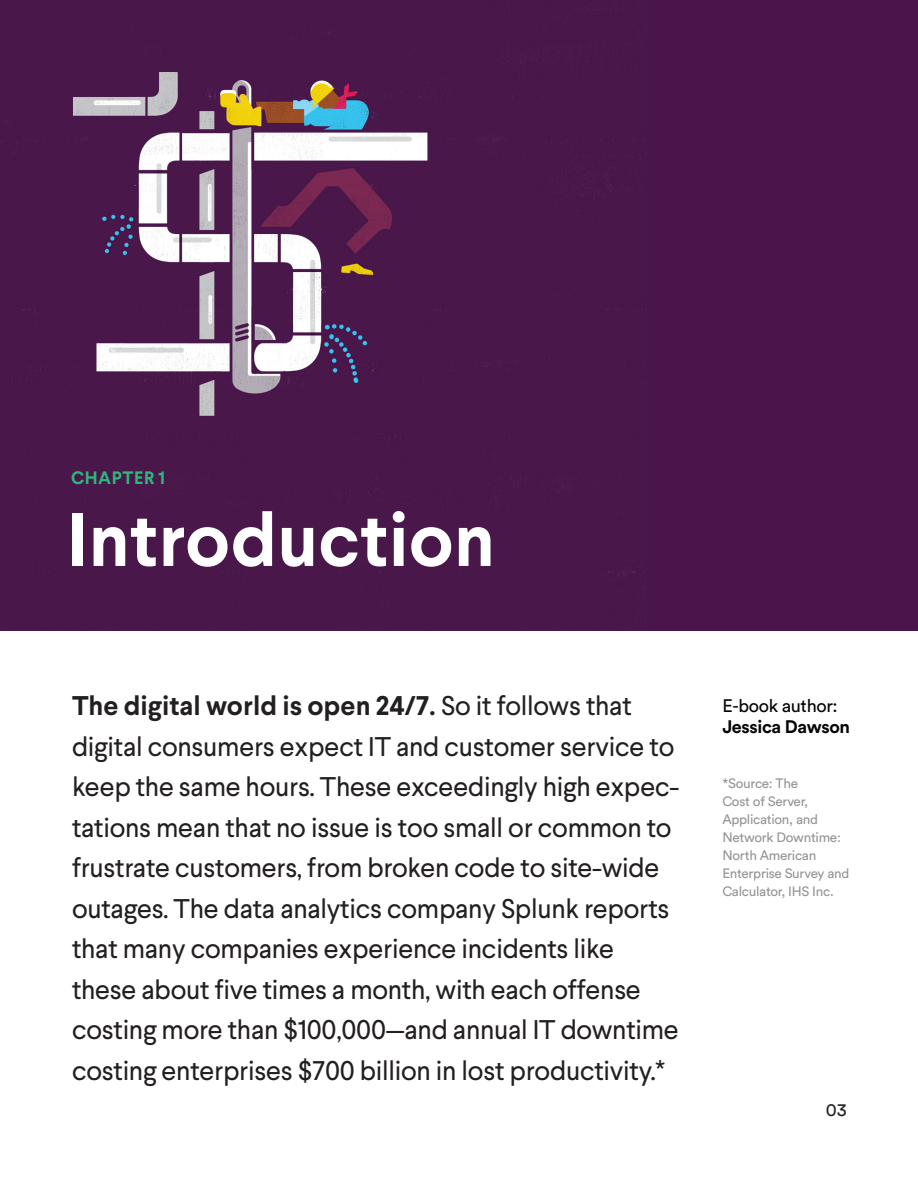
<style>
.page{position:relative;width:918px;height:1188px;background:#fff}
.page>*{position:absolute;margin:0;border:0;box-sizing:border-box;transform-origin:0 0}
.t1{font:700 75px "Larsseit";color:#fff}
.t2{font:27px/40.5px "Larsseit";letter-spacing:-.01em;color:#231f20}
.t3{font:18px/21px "Circular Pro";letter-spacing:-.02em;color:#040503}
.t4{font:700 18px "Larsseit";letter-spacing:.03em;color:#2eb67d}
.t5{font:18px "Circular Pro";color:#231f20}
.t6{font:13.5px/18px "Circular Pro";letter-spacing:-.02em;color:#939598}
.s1{font-weight:700}
</style>
<div class="page">
<div style="left:0;top:0;width:918px;height:631px;background:#4a154b"></div>
<img style="left:3px;top:72px;width:643px;height:504px">
<p class="t4" style="left:71px;top:466px;width:95px">CHAPTER 1</p>
<p class="t1" style="left:68px;top:491px;width:429px">Introduction</p>
<p class="t2" style="left:72px;top:685px;width:609px"><span class="s1">The digital world is open 24/7.</span> So it follows that digital consumers expect IT and customer service to keep the same hours. These exceedingly high expec&shy;tations mean that no issue is too small or common to frustrate customers, from broken code to site-wide outages. The data analytics company Splunk reports that many companies experience incidents like these about five times a month, with each offense costing more than $100,000—and annual IT downtime costing enterprises $700 billion in lost productivity.*</p>
<p class="t3" style="left:722px;top:694px;width:129px">E-book author:<br><span class="s1">Jessica Dawson</span></p>
<p class="t6" style="left:722px;top:774px;width:129px">*Source: The<br>Cost of Server,<br>Application, and<br>Network Downtime:<br>North American<br>Enterprise Survey and<br>Calculator, IHS Inc.</p>
<p class="t5" style="left:826px;top:1098px;width:22px">03</p>
</div>
